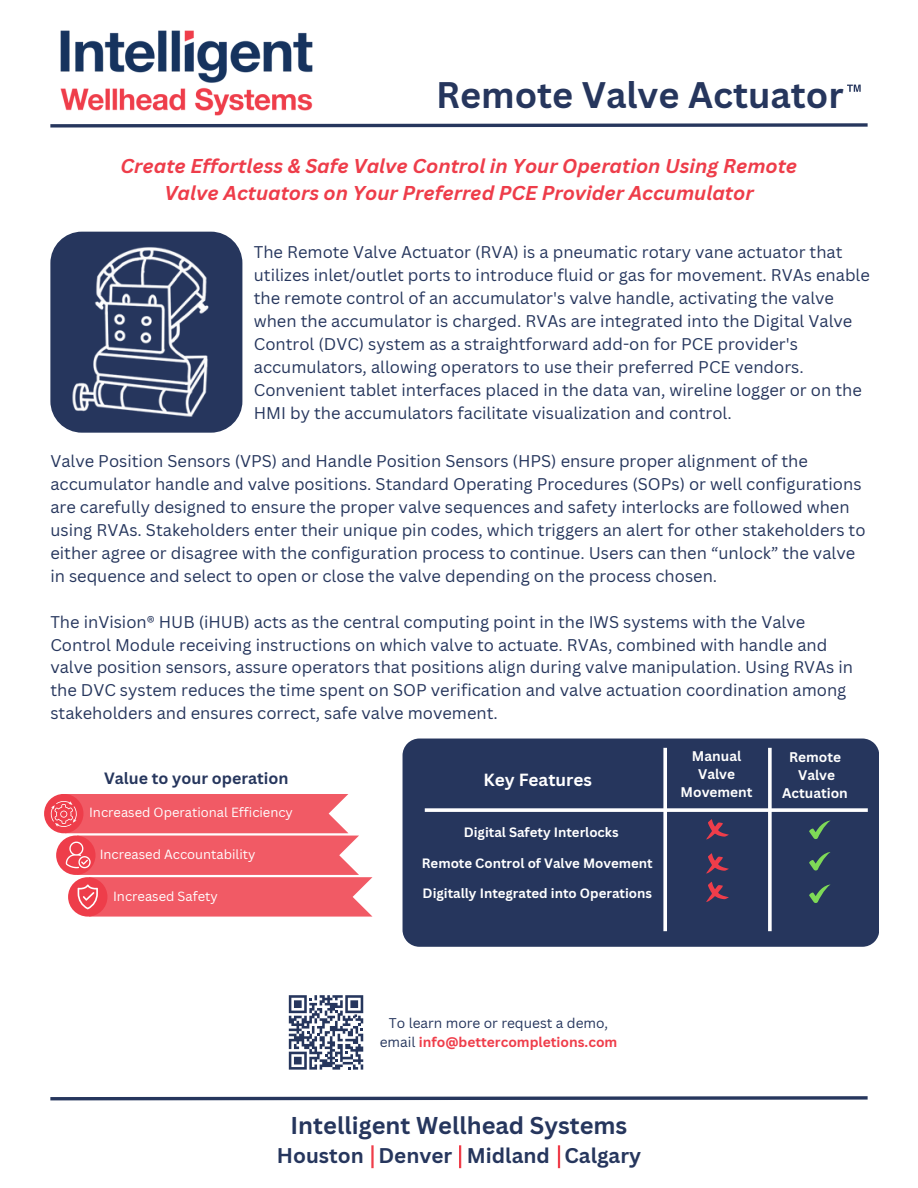
<style>
.page{position:relative;width:918px;height:1188px;background:#fff}
.page>*{position:absolute;margin:0;border:0;box-sizing:border-box;transform-origin:0 0}
.t1{font:700 36px "Canva Sans";color:#26365d}
.t2{font:700 23.7px "Canva Sans";color:#26365d}
.t3{font:700 20.7px "Canva Sans";color:#26365d}
.t4{font:italic 700 19.5px/27px "Canva Sans";color:#ee3d4a;text-align:center}
.t5{font:700 17.1px "Canva Sans";color:#fff}
.t6{font:16.5px/23px "Canva Sans";color:#26365d}
.t7{font:700 15.9px "Canva Sans";color:#26365d}
.t8{font:700 13.65px/18.1px "Canva Sans";color:#fff;text-align:center}
.t9{font:700 13.65px "Canva Sans";color:#ef3d4a}
.t10{font:13.65px "Canva Sans";color:#26365d}
.t11{font:700 13.2px "Canva Sans";color:#fff}
.t12{font:12.9px "Canva Sans";color:#fff}
.s1{font-weight:400;color:#26365d}
</style>
<div class="page">
<img style="left:60px;top:30px;width:253px;height:86px">
<svg style="left:50px;top:123px;width:818px;height:5px;background:#6c7791"></svg>
<svg style="left:50px;top:1096px;width:818px;height:5px;background:#6c7791"></svg>
<hr style="left:459px;top:1145px;width:2px;height:23px;background:#ef3d4a">
<hr style="left:371px;top:1145px;width:3px;height:23px;background:#ef3d4a">
<hr style="left:558px;top:1145px;width:2px;height:23px;background:#ef3d4a">
<div style="left:50px;top:232px;width:192px;height:201px;background:#26365d;border-radius:31px"></div>
<img style="left:72px;top:247px;width:137px;height:170px">
<svg style="left:289px;top:995px;width:74px;height:74px"></svg>
<div style="left:403px;top:739px;width:476px;height:208px;background:#26365d"></div>
<svg style="left:663px;top:748px;width:4px;height:183px"></svg>
<svg style="left:808px;top:821px;width:22px;height:18px"></svg>
<svg style="left:706px;top:819px;width:23px;height:20px"></svg>
<svg style="left:425px;top:808px;width:443px;height:4px"></svg>
<svg style="left:706px;top:853px;width:23px;height:20px"></svg>
<svg style="left:706px;top:882px;width:23px;height:20px"></svg>
<svg style="left:808px;top:852px;width:22px;height:19px"></svg>
<svg style="left:808px;top:884px;width:22px;height:19px"></svg>
<svg style="left:768px;top:748px;width:4px;height:183px"></svg>
<svg style="left:44px;top:794px;width:39px;height:39px"></svg>
<svg style="left:46px;top:794px;width:326px;height:123px;background:#f2717b"></svg>
<svg style="left:847px;top:85px;width:14px;height:6px"></svg>
<p class="t1" style="left:436px;top:69px;width:409px">Remote Valve Actuator</p>
<p class="t4" style="left:121px;top:152px;width:678px">Create Effortless &amp; Safe Valve Control in Your Operation Using Remote<br>Valve Actuators on Your Preferred PCE Provider Accumulator</p>
<p class="t6" style="left:254px;top:240px;width:618px">The Remote Valve Actuator (RVA) is a pneumatic rotary vane actuator that utilizes inlet/outlet ports to introduce fluid or gas for movement. RVAs enable the remote control of an accumulator's valve handle, activating the valve when the accumulator is charged. RVAs are integrated into the Digital Valve Control (DVC) system as a straightforward add-on for PCE provider's accumulators, allowing operators to use their preferred PCE vendors.<br>Convenient tablet interfaces placed in the data van, wireline logger or on the HMI by the accumulators facilitate visualization and control.</p>
<p class="t6" style="left:50px;top:449px;width:817px">Valve Position Sensors (VPS) and Handle Position Sensors (HPS) ensure proper alignment of the accumulator handle and valve positions. Standard Operating Procedures (SOPs) or well configurations are carefully designed to ensure the proper valve sequences and safety interlocks are followed when using RVAs. Stakeholders enter their unique pin codes, which triggers an alert for other stakeholders to either agree or disagree with the configuration process to continue. Users can then “unlock” the valve in sequence and select to open or close the valve depending on the process chosen.</p>
<p class="t6" style="left:50px;top:610px;width:804px">The inVision® HUB (iHUB) acts as the central computing point in the IWS systems with the Valve Control Module receiving instructions on which valve to actuate. RVAs, combined with handle and valve position sensors, assure operators that positions align during valve manipulation. Using RVAs in the DVC system reduces the time spent on SOP verification and valve actuation coordination among stakeholders and ensures correct, safe valve movement.</p>
<p class="t7" style="left:104px;top:767px;width:186px">Value to your operation</p>
<p class="t12" style="left:89px;top:804px;width:205px">Increased Operational Efficiency</p>
<p class="t12" style="left:100px;top:845px;width:157px">Increased Accountability</p>
<p class="t12" style="left:113px;top:887px;width:106px">Increased Safety</p>
<p class="t5" style="left:483px;top:767px;width:110px">Key Features</p>
<p class="t11" style="left:464px;top:823px;width:156px">Digital Safety Interlocks</p>
<p class="t11" style="left:422px;top:854px;width:232px">Remote Control of Valve Movement</p>
<p class="t11" style="left:423px;top:884px;width:231px">Digitally Integrated into Operations</p>
<p class="t8" style="left:681px;top:746px;width:73px">Manual<br>Valve<br>Movement</p>
<p class="t8" style="left:789px;top:747px;width:53px">Remote</p>
<p class="t8" style="left:782px;top:765px;width:67px">Valve<br>Actuation</p>
<p class="t10" style="left:389px;top:1014px;width:221px">To learn more or request a demo,</p>
<p class="t9" style="left:380px;top:1033px;width:239px"><span class="s1">email</span> info@bettercompletions.com</p>
<p class="t2" style="left:291px;top:1109px;width:338px">Intelligent Wellhead Systems</p>
<p class="t3" style="left:277px;top:1141px;width:366px">Houston Denver Midland Calgary</p>
</div>
